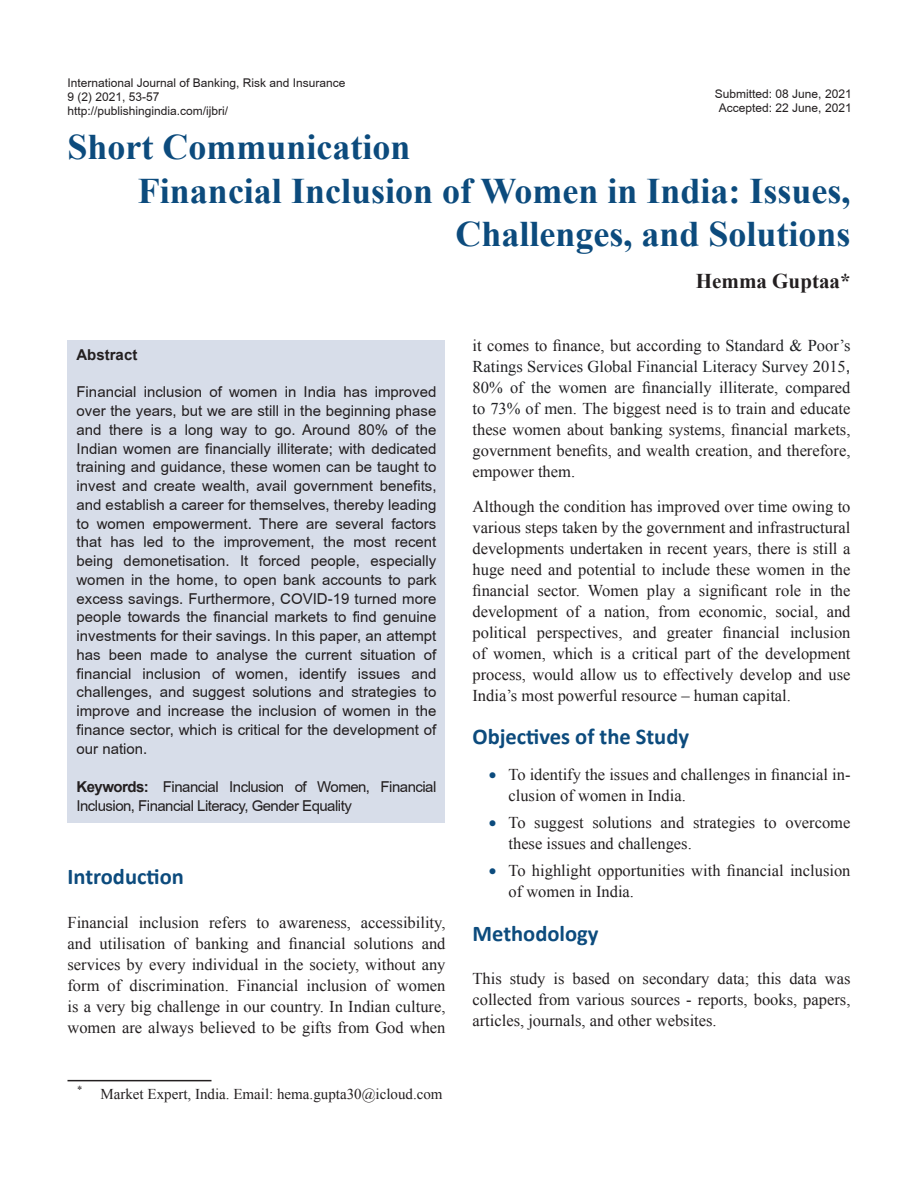
<style>
.page{position:relative;width:918px;height:1188px;background:#fff}
.page>*{position:absolute;margin:0;border:0;box-sizing:border-box;transform-origin:0 0}
.Ch_Head{font:700 36px/43.2px "Times New Roman";color:#0c4b7d;text-align:right}
.heading_1{font:700 22.5px "Calibri";color:#0c4b7d}
.Author{font:700 21px "Times New Roman";color:#231f20}
.body_text{font:16.5px/21px "Times New Roman";color:#231f20;text-align:justify}
.listing{font:16.5px/21px "Times New Roman";color:#231f20}
.Abstract_Text{font:15px/18.8px "Arial";letter-spacing:-.035em;color:#231f20;text-align:justify}
.footnote{font:15px "Times New Roman";color:#231f20}
.Abstract_Head{font:700 15px "Arial";color:#231f20}
.t1{font:12px "Arial";color:#231f20}
.s1{font-weight:700}
.s2{color:#202124}
.s3{font-family:"Arial";color:#202124}
.s4{color:#0c4b7d}
</style>
<div class="page">
<hr style="left:68px;top:1080px;width:144px;height:1px;background:#231f20">
<div style="left:68px;top:340px;width:378px;height:482px;background:#d7dde9"></div>
<p class="t1" style="left:68px;top:76px;width:280px">International Journal of Banking, Risk and Insurance</p>
<p class="t1" style="left:68px;top:90px;width:94px">9 (2) 2021, 53-57</p>
<p class="t1" style="left:68px;top:104px;width:162px">http://publishingindia.com/ijbri/</p>
<p class="t1" style="left:715px;top:87px;width:138px">Submitted: 08 June, 2021</p>
<p class="t1" style="left:719px;top:101px;width:134px">Accepted: 22 June, 2021</p>
<p class="Ch_Head" style="left:68px;top:125px;width:345px">Short Communication</p>
<p class="Ch_Head" style="left:138px;top:168px;width:714px">Financial Inclusion of Women in India: Issues,<br>Challenges, and Solutions</p>
<p class="Author" style="left:696px;top:266px;width:156px">Hemma Guptaa*</p>
<p class="Abstract_Head" style="left:76px;top:344px;width:62px">Abstract</p>
<p class="Abstract_Text" style="left:76px;top:383px;width:362px">Financial inclusion of women in India has improved over the years, but we are still in the beginning phase and there is a long way to go. Around 80% of the Indian women are financially illiterate; with dedicated training and guidance, these women can be taught to invest and create wealth, avail government benefits, and establish a career for themselves, thereby leading to women empowerment. There are several factors that has led to the improvement, the most recent being demonetisation. It forced people, especially women in the home, to open bank accounts to park excess savings. Furthermore, COVID-19 turned more people towards the financial markets to find genuine investments for their savings. In this paper, an attempt has been made to analyse the current situation of financial inclusion of women, identify issues and challenges, and suggest solutions and strategies to improve and increase the inclusion of women in the finance sector, which is critical for the development of our nation.</p>
<p class="Abstract_Text" style="left:76px;top:777px;width:361px;line-height:19.5px"><span class="s1">Keywords:</span> Financial Inclusion of Women, Financial<br>Inclusion, Financial Literacy, Gender Equality</p>
<p class="heading_1" style="left:68px;top:862px;width:118px">Introduction</p>
<p class="body_text" style="left:68px;top:911px;width:380px">Financial inclusion refers to awareness, accessibility, and utilisation of banking and financial solutions and services by every individual in the society, without any form of discrimination. Financial inclusion of women is a very big challenge in our country. In Indian culture, women are always believed to be gifts from God when</p>
<p class="footnote" style="left:77px;top:1084px;width:367px"><sup>*</sup> Market Expert, India. Email: hema.gupta30@icloud.com</p>
<p class="body_text" style="left:472px;top:335px;width:380px">it comes to finance, but according to <span class="s2">Standard &amp; Poor’s Ratings Services Global Financial Literacy Survey 2015</span><span class="s3">, </span><span class="s2">80% of the women are financially illiterate, compared to 73% of men.</span> The biggest need is to train and educate these women about banking systems, financial markets, government benefits, and wealth creation, and therefore, empower them.</p>
<p class="body_text" style="left:472px;top:496px;width:380px">Although the condition has improved over time owing to various steps taken by the government and infrastructural developments undertaken in recent years, there is still a huge need and potential to include these women in the financial sector. Women play a significant role in the development of a nation, from economic, social, and political perspectives, and greater financial inclusion of women, which is a critical part of the development process, would allow us to effectively develop and use India’s most powerful resource – human capital.</p>
<p class="heading_1" style="left:472px;top:723px;width:218px">Objectives of the Study</p>
<p class="listing" style="left:508px;top:764px;width:343px;text-indent:-20px"><span class="s4">•</span> To identify the issues and challenges in financial in&shy;clusion of women in India.</p>
<p class="listing" style="left:508px;top:812px;width:343px;text-indent:-20px"><span class="s4">•</span> To suggest solutions and strategies to overcome these issues and challenges.</p>
<p class="listing" style="left:508px;top:860px;width:344px;text-indent:-20px"><span class="s4">•</span> To highlight opportunities with financial inclusion of women in India.</p>
<p class="heading_1" style="left:472px;top:919px;width:127px">Methodology</p>
<p class="body_text" style="left:472px;top:968px;width:380px">This study is based on secondary data; this data was collected from various sources - reports, books, papers, articles, journals, and other websites.</p>
</div>
